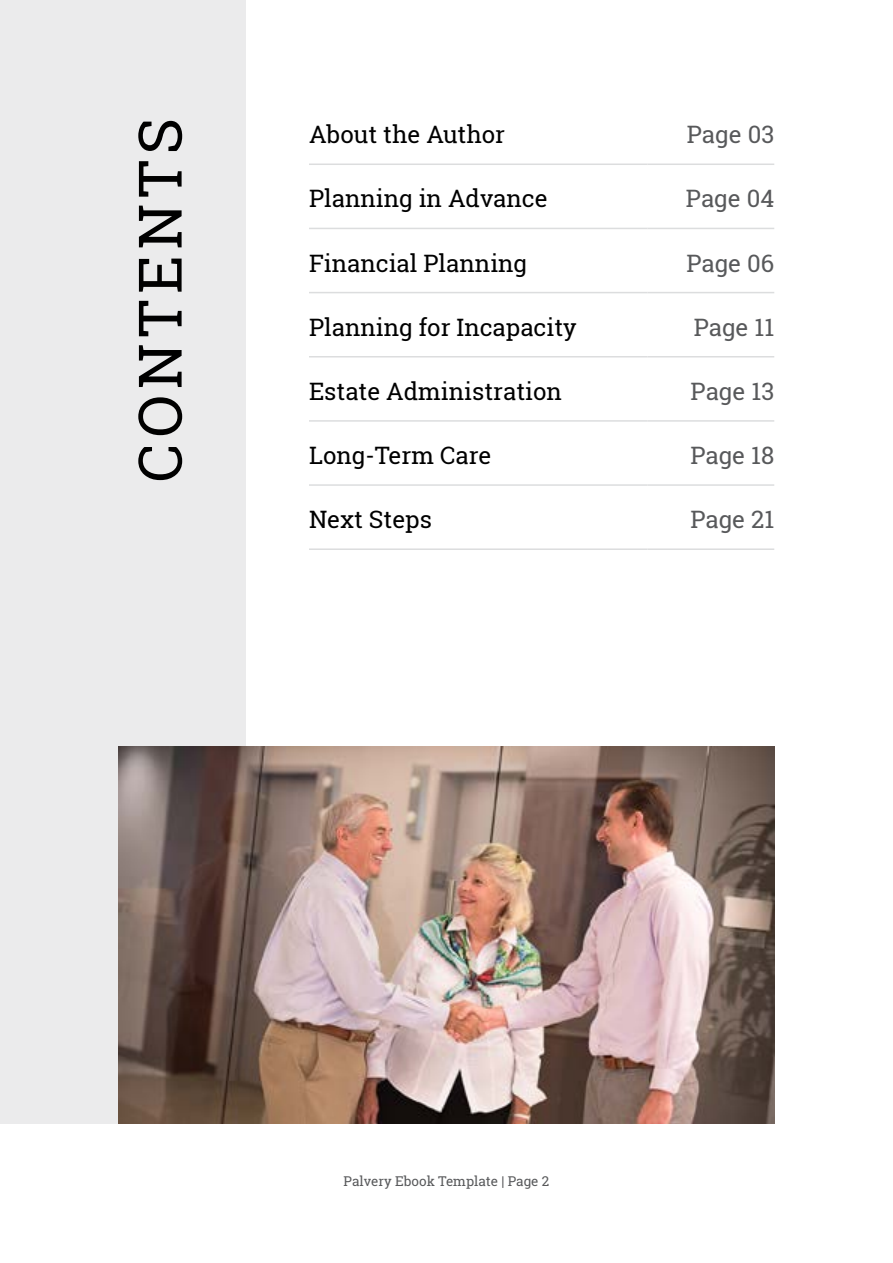
<style>
.page{position:relative;width:893px;height:1263px;background:#fff}
.page>*{position:absolute;margin:0;border:0;box-sizing:border-box;transform-origin:0 0}
.t1{font:60px "Roboto Slab";letter-spacing:.1em;color:#000}
.t2{font:24px "Roboto Slab";color:#000}
.t3{font:24px "Roboto Slab";color:#58595b}
.t4{font:13.5px "Roboto Slab";color:#58595b}
</style>
<div class="page">
<div style="left:0;top:0;width:246px;height:1123px;background:#ebebec"></div>
<img style="left:119px;top:746px;width:655px;height:377px">
<hr style="left:309px;top:164px;width:338px;height:1px;background:#dcddde">
<hr style="left:647px;top:164px;width:127px;height:1px;background:#dcddde">
<hr style="left:309px;top:228px;width:338px;height:1px;background:#dcddde">
<hr style="left:647px;top:228px;width:127px;height:1px;background:#dcddde">
<hr style="left:309px;top:292px;width:338px;height:1px;background:#dcddde">
<hr style="left:647px;top:292px;width:127px;height:1px;background:#dcddde">
<hr style="left:309px;top:356px;width:338px;height:1px;background:#dcddde">
<hr style="left:647px;top:356px;width:127px;height:1px;background:#dcddde">
<hr style="left:309px;top:420px;width:338px;height:2px;background:#dcddde">
<hr style="left:647px;top:420px;width:127px;height:2px;background:#dcddde">
<hr style="left:309px;top:484px;width:338px;height:2px;background:#dcddde">
<hr style="left:647px;top:484px;width:127px;height:2px;background:#dcddde">
<hr style="left:309px;top:548px;width:338px;height:2px;background:#dcddde">
<hr style="left:647px;top:548px;width:127px;height:2px;background:#dcddde">
<h1 class="t1" style="left:119px;top:482px;width:366px;rotate:-90deg">CONTENTS</h1>
<p class="t2" style="left:309px;top:118px;width:198px">About the Author</p>
<p class="t3" style="left:687px;top:118px;width:89px">Page 03</p>
<p class="t2" style="left:309px;top:182px;width:240px">Planning in Advance</p>
<p class="t3" style="left:686px;top:182px;width:90px">Page 04</p>
<p class="t2" style="left:309px;top:246px;width:220px">Financial Planning</p>
<p class="t3" style="left:686px;top:246px;width:89px">Page 06</p>
<p class="t2" style="left:309px;top:311px;width:269px">Planning for Incapacity</p>
<p class="t3" style="left:694px;top:311px;width:82px">Page 11</p>
<p class="t2" style="left:309px;top:375px;width:254px">Estate Administration</p>
<p class="t3" style="left:691px;top:375px;width:85px">Page 13</p>
<p class="t2" style="left:309px;top:439px;width:184px">Long-Term Care</p>
<p class="t3" style="left:690px;top:439px;width:85px">Page 18</p>
<p class="t2" style="left:309px;top:503px;width:124px">Next Steps</p>
<p class="t3" style="left:690px;top:503px;width:85px">Page 21</p>
<p class="t4" style="left:344px;top:1172px;width:207px">Palvery Ebook Template | Page 2</p>
</div>
